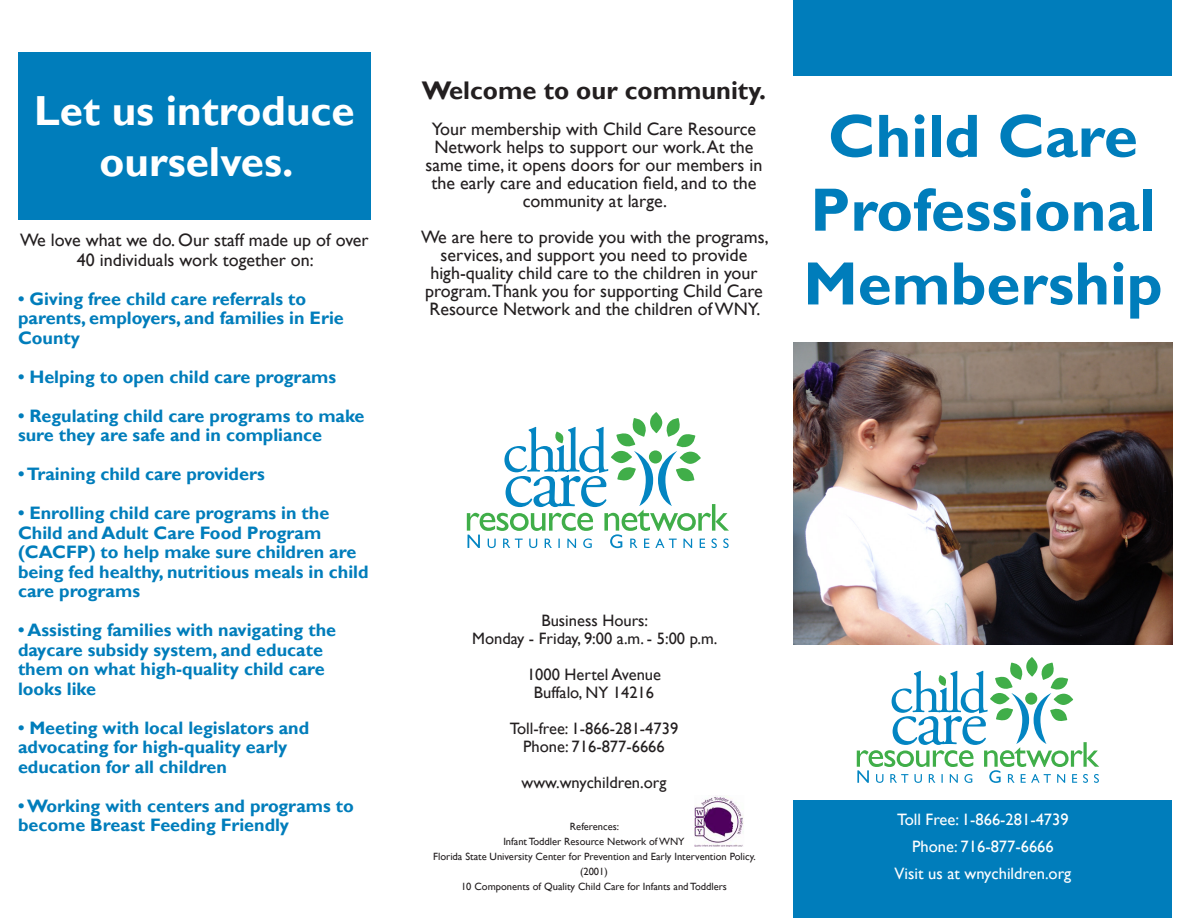
<style>
.page{position:relative;width:1188px;height:918px;background:#fff}
.page>*{position:absolute;margin:0;border:0;box-sizing:border-box;transform-origin:0 0}
.t1{font:700 61.5px "Gill Sans";color:#007dbb}
.t2{font:700 42px "Gill Sans";color:#fff}
.t3{font:700 25.5px "Gill Sans";color:#231f20}
.t4{font:700 18px/19.5px "Gill Sans";color:#007dbb}
.t5{font:18px/18px "Gill Sans";color:#231f20;text-align:center}
.t6{font:16.5px "Gill Sans";color:#231f20}
.t7{font:16.5px "Gill Sans";color:#fff}
.t8{font:10.5px/15px "Gill Sans";color:#231f20;text-align:center}
</style>
<div class="page">
<div style="left:794px;top:0;width:378px;height:918px;background:#007dbb"></div>
<div style="left:794px;top:76px;width:378px;height:267px;background:#fff"></div>
<div style="left:794px;top:645px;width:378px;height:155px;background:#fff"></div>
<svg style="left:1026px;top:657px;width:12px;height:20px"></svg>
<svg style="left:857px;top:663px;width:242px;height:120px"></svg>
<div style="left:18px;top:52px;width:353px;height:168px;background:#007dbb"></div>
<svg style="left:650px;top:412px;width:12px;height:21px"></svg>
<svg style="left:467px;top:418px;width:262px;height:130px"></svg>
<img style="left:694px;top:796px;width:50px;height:51px">
<img style="left:794px;top:343px;width:378px;height:301px">
<p class="t2" style="left:34px;top:86px;width:322px">Let us introduce</p>
<p class="t2" style="left:100px;top:136px;width:195px">ourselves.</p>
<p class="t5" style="left:20px;top:231px;width:350px;line-height:19.5px">We love what we do. Our staff made up of over<br>40 individuals work together on:</p>
<p class="t4" style="left:18px;top:290px;width:327px">• Giving free child care referrals to parents, employers, and families in Erie<br>County</p>
<p class="t4" style="left:18px;top:368px;width:320px">• Helping to open child care programs</p>
<p class="t4" style="left:18px;top:407px;width:348px">• Regulating child care programs to make sure they are safe and in compliance</p>
<p class="t4" style="left:18px;top:465px;width:248px">• Training child care providers</p>
<p class="t4" style="left:18px;top:504px;width:352px">• Enrolling child care programs in the Child and Adult Care Food Program (CACFP) to help make sure children are being fed healthy, nutritious meals in child care programs</p>
<p class="t4" style="left:18px;top:621px;width:320px">• Assisting families with navigating the daycare subsidy system, and educate them on what high-quality child care looks like</p>
<p class="t4" style="left:18px;top:719px;width:293px">• Meeting with local legislators and advocating for high-quality early education for all children</p>
<p class="t4" style="left:18px;top:797px;width:337px">• Working with centers and programs to become Breast Feeding Friendly</p>
<p class="t3" style="left:422px;top:75px;width:346px">Welcome to our community.</p>
<p class="t5" style="left:425px;top:120px;width:339px">Your membership with Child Care Resource Network helps to support our work. At the same time, it opens doors for our members in the early care and education field, and to the community at large.</p>
<p class="t5" style="left:421px;top:228px;width:349px">We are here to provide you with the programs, services, and support you need to provide high-quality child care to the children in your program.Thank you for supporting Child Care Resource Network and the children of WNY.</p>
<p class="t1" style="left:828px;top:99px;width:311px">Child Care</p>
<p class="t1" style="left:810px;top:173px;width:347px">Professional</p>
<p class="t1" style="left:803px;top:247px;width:361px">Membership</p>
<p class="t6" style="left:541px;top:611px;width:108px">Business Hours:</p>
<p class="t6" style="left:472px;top:629px;width:247px">Monday - Friday, 9:00 a.m. - 5:00 p.m.</p>
<p class="t6" style="left:527px;top:665px;width:135px">1000 Hertel Avenue</p>
<p class="t6" style="left:534px;top:683px;width:122px">Buffalo, NY 14216</p>
<p class="t6" style="left:510px;top:719px;width:170px">Toll-free: 1-866-281-4739</p>
<p class="t6" style="left:523px;top:737px;width:143px">Phone: 716-877-6666</p>
<p class="t6" style="left:521px;top:773px;width:147px">www.wnychildren.org</p>
<p class="t8" style="left:570px;top:819px;width:51px">References:</p>
<p class="t8" style="left:503px;top:834px;width:183px">Infant Toddler Resource Network of WNY</p>
<p class="t8" style="left:433px;top:849px;width:324px">Florida State University Center for Prevention and Early Intervention Policy. (2001)</p>
<p class="t8" style="left:461px;top:879px;width:267px">10 Components of Quality Child Care for Infants and Toddlers</p>
<p class="t7" style="left:897px;top:810px;width:173px">Toll Free: 1-866-281-4739</p>
<p class="t7" style="left:912px;top:837px;width:143px">Phone: 716-877-6666</p>
<p class="t7" style="left:895px;top:864px;width:178px">Visit us at wnychildren.org</p>
</div>
